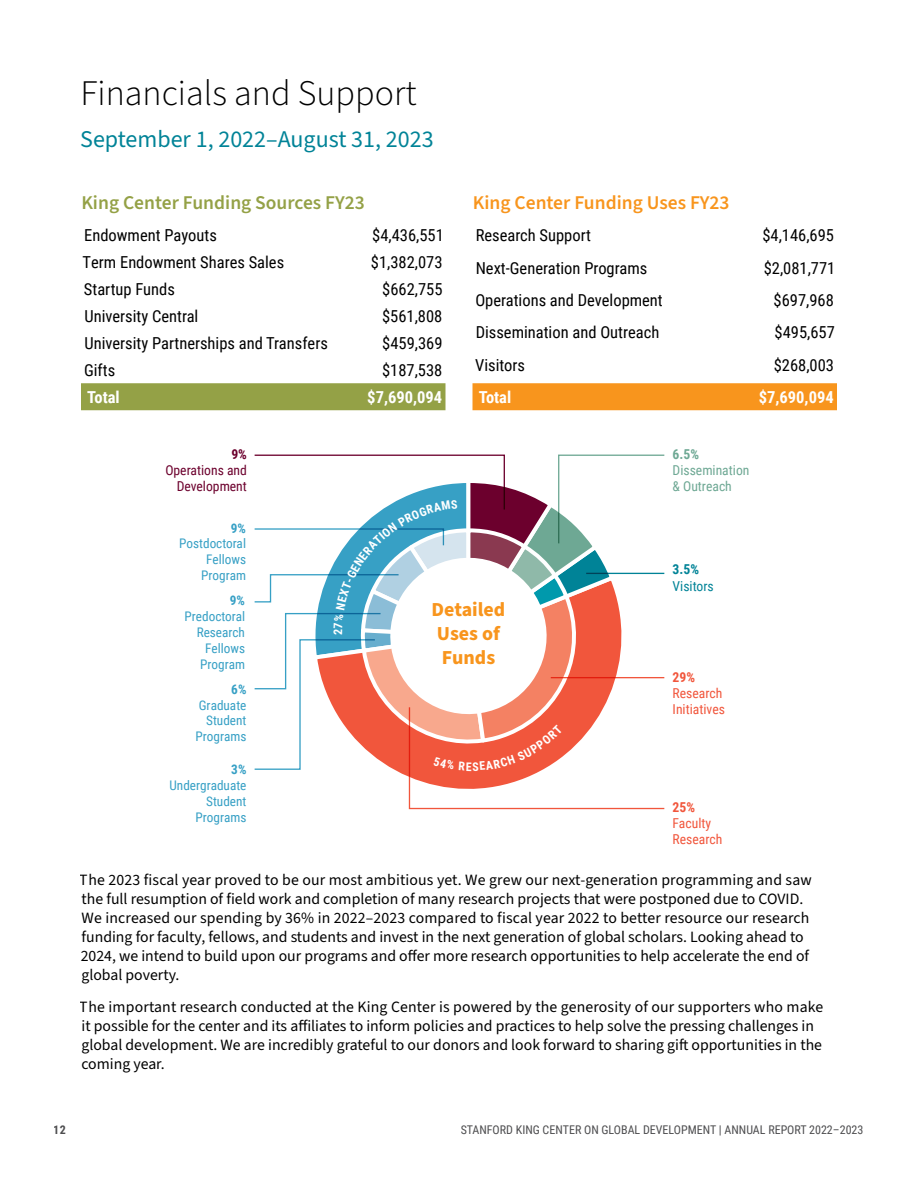
<style>
.page{position:relative;width:918px;height:1188px;background:#fff}
.page>*{position:absolute;margin:0;border:0;box-sizing:border-box;transform-origin:0 0}
.t1{font:300 36px "Source Sans 3";color:#000}
.t2{font:24px "Source Sans 3";color:#008397}
.t3{font:700 19.8px/23.9px "Source Sans Pro";color:#f8951d}
.t4{font:600 19.5px "Source Sans 3";color:#94a146}
.t5{font:600 19.5px "Source Sans 3";color:#f8951d}
.t6{font:16.5px "Roboto Condensed";color:#000}
.t7{font:700 16.5px "Roboto Condensed";color:#fff}
.t8{font:15.75px/18.9px "Source Sans 3";color:#000}
.t9{font:13.65px/16.2px "Roboto Condensed";color:#f1563c}
.t10{font:13.65px/16.2px "Roboto Condensed";color:#6c002d;text-align:right}
.t11{font:13.65px/16.2px "Roboto Condensed";color:#6ea894}
.t12{font:13.65px "Roboto Condensed";color:#008397}
.t13{font:700 13.65px "Roboto Condensed";color:#f1563c}
.t14{font:700 13.65px "Roboto Condensed";color:#6ea894}
.t15{font:700 13.65px "Roboto Condensed";color:#008397}
.t16{font:700 13.65px "Roboto Condensed";color:#6c002d}
.t17{font:13.2px/15.9px "Roboto Condensed";color:#37a0c5;text-align:right}
.t18{font:700 13.2px "Roboto Condensed";color:#37a0c5}
.t19{font:12px "Roboto Condensed";color:#4d4d4f}
.t20{font:700 12px "Roboto Condensed";color:#4d4d4f}
</style>
<div class="page">
<div style="left:81px;top:383px;width:365px;height:27px;background:#94a146"></div>
<div style="left:472px;top:383px;width:365px;height:27px;background:#f8951d"></div>
<svg style="left:255px;top:455px;width:409px;height:354px"></svg>
<h1 class="t1" style="left:80px;top:71px;width:338px">Financials and Support</h1>
<h2 class="t2" style="left:80px;top:124px;width:355px">September 1, 2022–August 31, 2023</h2>
<p class="t4" style="left:81px;top:190px;width:285px">King Center Funding Sources FY23</p>
<p class="t6" style="left:84px;top:224px;width:134px">Endowment Payouts</p>
<p class="t6" style="left:372px;top:224px;width:73px">$4,436,551</p>
<p class="t6" style="left:83px;top:251px;width:203px">Term Endowment Shares Sales</p>
<p class="t6" style="left:371px;top:251px;width:73px">$1,382,073</p>
<p class="t6" style="left:84px;top:278px;width:92px">Startup Funds</p>
<p class="t6" style="left:382px;top:278px;width:62px">$662,755</p>
<p class="t6" style="left:84px;top:305px;width:115px">University Central</p>
<p class="t6" style="left:382px;top:305px;width:62px">$561,808</p>
<p class="t6" style="left:84px;top:332px;width:245px">University Partnerships and Transfers</p>
<p class="t6" style="left:382px;top:332px;width:62px">$459,369</p>
<p class="t6" style="left:84px;top:359px;width:33px">Gifts</p>
<p class="t6" style="left:382px;top:359px;width:62px">$187,538</p>
<p class="t7" style="left:87px;top:386px;width:34px">Total</p>
<p class="t7" style="left:367px;top:386px;width:76px">$7,690,094</p>
<p class="t16" style="left:231px;top:445px;width:17px">9%</p>
<p class="t10" style="left:165px;top:462px;width:83px">Operations and<br>Development</p>
<p class="t18" style="left:231px;top:519px;width:17px">9%</p>
<p class="t17" style="left:179px;top:535px;width:68px">Postdoctoral<br>Fellows<br>Program</p>
<p class="t5" style="left:473px;top:190px;width:258px">King Center Funding Uses FY23</p>
<p class="t6" style="left:476px;top:224px;width:117px">Research Support</p>
<p class="t6" style="left:762px;top:224px;width:73px">$4,146,695</p>
<p class="t6" style="left:476px;top:256px;width:173px">Next-Generation Programs</p>
<p class="t6" style="left:764px;top:256px;width:73px">$2,081,771</p>
<p class="t6" style="left:475px;top:289px;width:189px">Operations and Development</p>
<p class="t6" style="left:774px;top:289px;width:62px">$697,968</p>
<p class="t6" style="left:476px;top:321px;width:185px">Dissemination and Outreach</p>
<p class="t6" style="left:775px;top:321px;width:62px">$495,657</p>
<p class="t6" style="left:475px;top:353px;width:51px">Visitors</p>
<p class="t6" style="left:774px;top:353px;width:62px">$268,003</p>
<p class="t7" style="left:479px;top:386px;width:34px">Total</p>
<p class="t7" style="left:759px;top:386px;width:76px">$7,690,094</p>
<p class="t14" style="left:673px;top:445px;width:28px">6.5%</p>
<p class="t11" style="left:673px;top:462px;width:78px">Dissemination &amp; Outreach</p>
<p class="t15" style="left:673px;top:560px;width:28px">3.5%</p>
<p class="t12" style="left:673px;top:576px;width:43px">Visitors</p>
<p class="t18" style="left:230px;top:591px;width:17px">9%</p>
<p class="t17" style="left:185px;top:608px;width:62px">Predoctoral<br>Research<br>Fellows<br>Program</p>
<p class="t18" style="left:231px;top:680px;width:17px">6%</p>
<p class="t17" style="left:196px;top:696px;width:52px">Graduate<br>Student<br>Programs</p>
<p class="t18" style="left:231px;top:760px;width:17px">3%</p>
<p class="t17" style="left:169px;top:777px;width:78px">Undergraduate<br>Student<br>Programs</p>
<p class="t3" style="left:432px;top:598px;width:75px">Detailed<br>Uses of<br>Funds</p>
<p class="t13" style="left:673px;top:668px;width:24px">29%</p>
<p class="t9" style="left:673px;top:685px;width:54px">Research<br>Initiatives</p>
<p class="t13" style="left:673px;top:797px;width:24px">25%</p>
<p class="t9" style="left:673px;top:815px;width:51px">Faculty<br>Research</p>
<p class="t8" style="left:80px;top:871px;width:733px">The 2023 fiscal year proved to be our most ambitious yet. We grew our next-generation programming and saw the full resumption of field work and completion of many research projects that were postponed due to COVID.<br>We increased our spending by 36% in 2022–2023 compared to fiscal year 2022 to better resource our research funding for faculty, fellows, and students and invest in the next generation of global scholars. Looking ahead to 2024, we intend to build upon our programs and offer more research opportunities to help accelerate the end of global poverty.</p>
<p class="t8" style="left:80px;top:998px;width:745px">The important research conducted at the King Center is powered by the generosity of our supporters who make it possible for the center and its affiliates to inform policies and practices to help solve the pressing challenges in global development. We are incredibly grateful to our donors and look forward to sharing gift opportunities in the coming year.</p>
<p class="t20" style="left:54px;top:1121px;width:14px">12</p>
<p class="t19" style="left:461px;top:1121px;width:404px">STANFORD KING CENTER ON GLOBAL DEVELOPMENT | ANNUAL REPORT 2022–2023</p>
</div>
